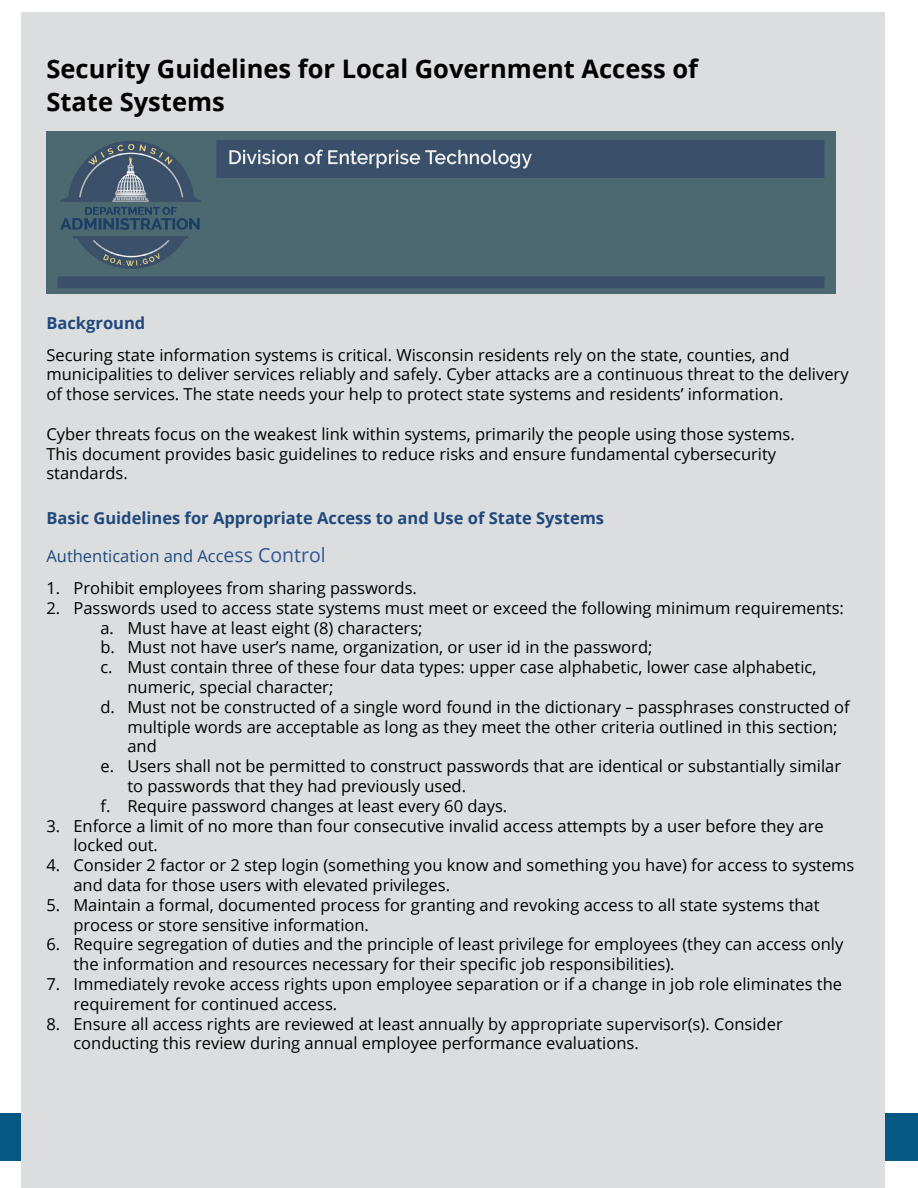
<style>
.page{position:relative;width:918px;height:1188px;background:#fff}
.page>*{position:absolute;margin:0;border:0;box-sizing:border-box;transform-origin:0 0}
.t1{font:700 25.5px/32.4px "Open Sans";color:#000}
.t2{font:16.5px/19.8px "Open Sans";color:#000}
.t3{font:700 16.5px "Open Sans";color:#1f497d}
.t4{font:16.5px "Open Sans";color:#1f497d}
.s1{font-size:19.5px;color:#2f5496}
</style>
<div class="page">
<div style="left:0;top:1114px;width:918px;height:47px;background:#065884"></div>
<div style="left:21px;top:13px;width:864px;height:1175px;background:#dcddde"></div>
<img style="left:46px;top:131px;width:790px;height:163px">
<h1 class="t1" style="left:46px;top:52px;width:653px">Security Guidelines for Local Government Access of<br>State Systems</h1>
<p class="t3" style="left:46px;top:311px;width:100px">Background</p>
<p class="t2" style="left:46px;top:344px;width:804px">Securing state information systems is critical. Wisconsin residents rely on the state, counties, and municipalities to deliver services reliably and safely. Cyber attacks are a continuous threat to the delivery of those services. The state needs your help to protect state systems and residents’ information.</p>
<p class="t2" style="left:46px;top:423px;width:750px">Cyber threats focus on the weakest link within systems, primarily the people using those systems.<br>This document provides basic guidelines to reduce risks and ensure fundamental cybersecurity standards.</p>
<p class="t3" style="left:46px;top:506px;width:559px">Basic Guidelines for Appropriate Access to and Use of State Systems</p>
<p class="t4" style="left:46px;top:545px;width:281px">Authentication and Acc<span class="s1">ess Control</span></p>
<p class="t2" style="left:46px;top:578px;width:372px">1. Prohibit employees from sharing passwords.</p>
<p class="t2" style="left:46px;top:597px;width:799px">2. Passwords used to access state systems must meet or exceed the following minimum requirements:</p>
<p class="t2" style="left:100px;top:617px;width:324px">a. Must have at least eight (8) characters;</p>
<p class="t2" style="left:100px;top:637px;width:554px">b. Must not have user’s name, organization, or user id in the password;</p>
<p class="t2" style="left:100px;top:657px;width:718px">c. Must contain three of these four data types: upper case alphabetic, lower case alphabetic,</p>
<p class="t2" style="left:127px;top:677px;width:207px">numeric, special character;</p>
<p class="t2" style="left:100px;top:696px;width:751px">d. Must not be constructed of a single word found in the dictionary – passphrases constructed of</p>
<p class="t2" style="left:127px;top:716px;width:712px">multiple words are acceptable as long as they meet the other criteria outlined in this section;</p>
<p class="t2" style="left:127px;top:736px;width:31px">and</p>
<p class="t2" style="left:100px;top:756px;width:742px">e. Users shall not be permitted to construct passwords that are identical or substantially similar</p>
<p class="t2" style="left:127px;top:776px;width:340px">to passwords that they had previously used.</p>
<p class="t2" style="left:100px;top:795px;width:408px">f. Require password changes at least every 60 days.</p>
<p class="t2" style="left:73px;top:815px;width:752px;text-indent:-27px">3. Enforce a limit of no more than four consecutive invalid access attempts by a user before they are locked out.</p>
<p class="t2" style="left:73px;top:855px;width:783px;text-indent:-27px">4. Consider 2 factor or 2 step login (something you know and something you have) for access to systems and data for those users with elevated privileges.</p>
<p class="t2" style="left:73px;top:894px;width:748px;text-indent:-27px">5. Maintain a formal, documented process for granting and revoking access to all state systems that process or store sensitive information.</p>
<p class="t2" style="left:73px;top:934px;width:771px;text-indent:-27px">6. Require segregation of duties and the principle of least privilege for employees (they can access only the information and resources necessary for their specific job responsibilities).</p>
<p class="t2" style="left:73px;top:974px;width:770px;text-indent:-27px">7. Immediately revoke access rights upon employee separation or if a change in job role eliminates the requirement for continued access.</p>
<p class="t2" style="left:73px;top:1013px;width:711px;text-indent:-27px">8. Ensure all access rights are reviewed at least annually by appropriate supervisor(s). Consider conducting this review during annual employee performance evaluations.</p>
</div>
